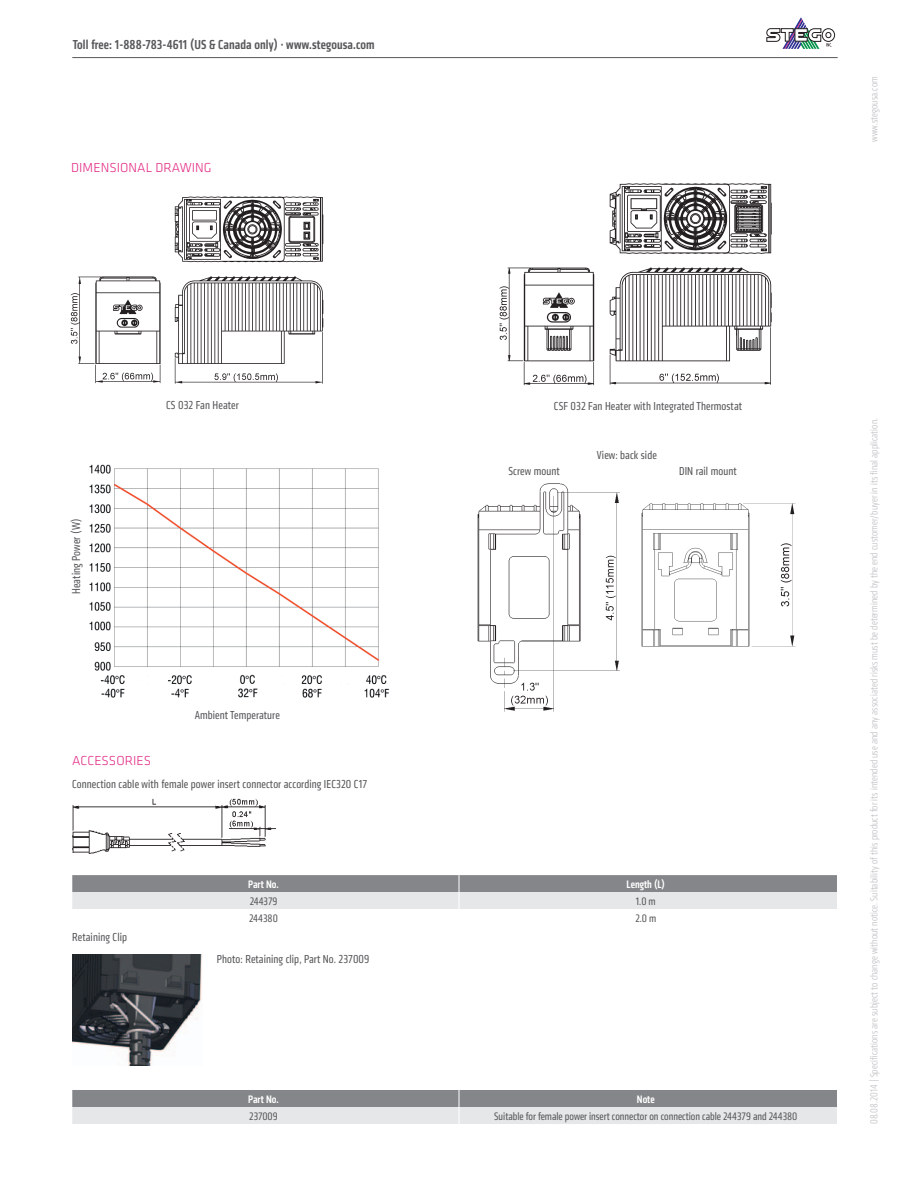
<style>
.page{position:relative;width:918px;height:1188px;background:#fff}
.page>*{position:absolute;margin:0;border:0;box-sizing:border-box;transform-origin:0 0}
.t1{font:500 condensed 13.5px "Klavika";letter-spacing:.01em;color:#57585a}
.Allgemein-Zwischenti{font:300 13.5px "Klavika";letter-spacing:.005em;color:#e32482}
.Bildunterschrift{font:condensed 12px "Klavika";letter-spacing:.01em;color:#57585a}
.Tabelle_Art_Nr__Inha{font:condensed 11.25px "Klavika";color:#57585a}
.Tabelle_Art_Nr__Kopf{font:500 condensed 11.25px "Klavika";color:#fff}
.t2{font:300 condensed 10.5px "Klavika";letter-spacing:.01em;color:#bcbdc0}
</style>
<div class="page">
<hr style="left:72px;top:57px;width:766px;height:1px;background:#57585a">
<img style="left:641px;top:503px;width:155px;height:144px">
<img style="left:477px;top:483px;width:143px;height:229px">
<img style="left:72px;top:955px;width:130px;height:110px">
<img style="left:72px;top:798px;width:205px;height:56px">
<img style="left:89px;top:464px;width:301px;height:234px">
<img style="left:70px;top:196px;width:254px;height:188px">
<img style="left:499px;top:183px;width:273px;height:203px">
<svg style="left:72px;top:875px;width:765px;height:34px;background:#b5b7b9"></svg>
<svg style="left:72px;top:1090px;width:765px;height:34px;background:#b5b6b9"></svg>
<svg style="left:766px;top:17px;width:69px;height:32px"></svg>
<p class="t1" style="left:73px;top:36px;width:303px">Toll free: 1-888-783-4611 (US &amp; Canada only) · www.stegousa.com</p>
<p class="Allgemein-Zwischenti" style="left:71px;top:160px;width:142px">DIMENSIONAL DRAWING</p>
<p class="t2" style="left:868px;top:142px;width:67px;rotate:-90deg">www.stegousa.com</p>
<p class="Bildunterschrift" style="left:166px;top:398px;width:74px">CS 032 Fan Heater</p>
<p class="Bildunterschrift" style="left:554px;top:399px;width:190px">CSF 032 Fan Heater with Integrated Thermostat</p>
<p class="Bildunterschrift" style="left:597px;top:448px;width:61px">View: back side</p>
<p class="Bildunterschrift" style="left:69px;top:594px;width:77px;rotate:-90deg">Heating Power (W)</p>
<p class="Bildunterschrift" style="left:195px;top:708px;width:87px">Ambient Temperature</p>
<p class="Allgemein-Zwischenti" style="left:72px;top:753px;width:80px">ACCESSORIES</p>
<p class="Bildunterschrift" style="left:72px;top:777px;width:296px">Connection cable with female power insert connector according IEC320 C17</p>
<p class="Bildunterschrift" style="left:509px;top:464px;width:53px">Screw mount</p>
<p class="Bildunterschrift" style="left:679px;top:464px;width:59px">DIN rail mount</p>
<p class="Bildunterschrift" style="left:72px;top:930px;width:56px">Retaining Clip</p>
<p class="Tabelle_Art_Nr__Kopf" style="left:248px;top:877px;width:32px">Part No.</p>
<p class="Tabelle_Art_Nr__Kopf" style="left:627px;top:877px;width:40px">Length (L)</p>
<p class="Tabelle_Art_Nr__Inha" style="left:250px;top:895px;width:29px">244379</p>
<p class="Tabelle_Art_Nr__Inha" style="left:636px;top:895px;width:21px">1.0 m</p>
<p class="Tabelle_Art_Nr__Inha" style="left:249px;top:912px;width:30px">244380</p>
<p class="Tabelle_Art_Nr__Inha" style="left:635px;top:912px;width:22px">2.0 m</p>
<p class="Bildunterschrift" style="left:217px;top:952px;width:154px">Photo: Retaining clip, Part No. 237009</p>
<p class="Tabelle_Art_Nr__Kopf" style="left:248px;top:1092px;width:32px">Part No.</p>
<p class="Tabelle_Art_Nr__Kopf" style="left:637px;top:1092px;width:19px">Note</p>
<p class="Tabelle_Art_Nr__Inha" style="left:249px;top:1110px;width:30px">237009</p>
<p class="Tabelle_Art_Nr__Inha" style="left:494px;top:1110px;width:305px">Suitable for female power insert connector on connection cable 244379 and 244380</p>
<p class="t2" style="left:868px;top:1124px;width:707px;rotate:-90deg">08.08.2014 | Specifications are subject to change without notice. Suitability of this product for its intended use and any associated risks must be determined by the end customer/buyer in its final application.</p>
</div>
